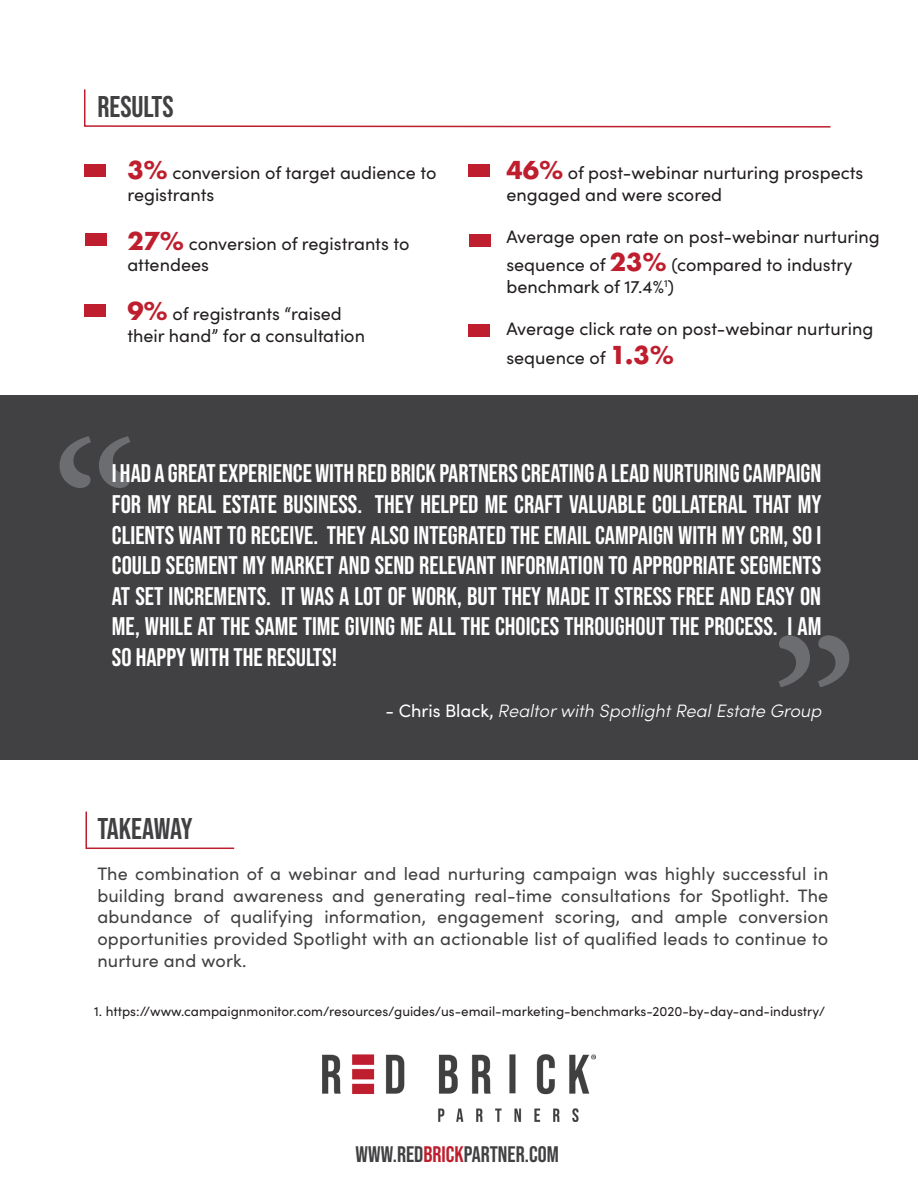
<style>
.page{position:relative;width:918px;height:1188px;background:#fff}
.page>*{position:absolute;margin:0;border:0;box-sizing:border-box;transform-origin:0 0}
.t1{font:225px "Minion Pro";color:#6c6d70}
.t2{font:30px "Bebas Neue";color:#414042}
.t3{font:25.5px/30.6px "Bebas Neue";color:#fff;text-align:justify}
.t4{font:22.5px "Bebas Neue";color:#414042}
.t5{font:18px/21.6px "Sofia Pro";color:#231f20}
.t6{font:18px/21.6px "Sofia Pro";letter-spacing:.01em;color:#414042;text-align:justify}
.t7{font:italic 300 18px "Sofia Pro";color:#fff}
.t8{font:13.5px "Sofia Pro";color:#231f20}
.s1{font-family:"Futura";font-weight:700;font-size:24px;color:#be1e2d}
.s2{font-weight:400;font-style:normal}
.s3{color:#be1e2d}
</style>
<div class="page">
<img style="left:323px;top:1054px;width:272px;height:67px">
<div style="left:0;top:395px;width:918px;height:365px;background:#414042"></div>
<svg style="left:84px;top:89px;width:747px;height:39px"></svg>
<div style="left:85px;top:164px;width:21px;height:13px;background:#be1e2d"></div>
<div style="left:85px;top:234px;width:22px;height:12px;background:#be1e2d"></div>
<div style="left:85px;top:304px;width:21px;height:12px;background:#be1e2d"></div>
<div style="left:469px;top:165px;width:21px;height:12px;background:#be1e2d"></div>
<div style="left:470px;top:234px;width:21px;height:12px;background:#be1e2d"></div>
<div style="left:469px;top:324px;width:21px;height:12px;background:#be1e2d"></div>
<svg style="left:85px;top:811px;width:150px;height:38px"></svg>
<p class="t2" style="left:97px;top:90px;width:78px">RESULTS</p>
<p class="t5" style="left:127px;top:161px;width:311px"><span class="s1">3%</span> conversion of target audience to registrants</p>
<p class="t5" style="left:127px;top:232px;width:284px"><span class="s1">27%</span> conversion of registrants to attendees</p>
<p class="t5" style="left:127px;top:302px;width:239px"><span class="s1">9%</span> of registrants “raised their hand” for a consultation</p>
<p class="t5" style="left:506px;top:161px;width:359px"><span class="s1">46%</span> of post-webinar nurturing prospects engaged and were scored</p>
<p class="t5" style="left:506px;top:221px;width:375px;line-height:28.8px">Average open rate on post-webinar nurturing sequence of <span class="s1">23%</span> (compared to industry</p>
<p class="t5" style="left:506px;top:275px;width:169px">benchmark of 17.4%<sup>1</sup>)</p>
<p class="t5" style="left:506px;top:313px;width:368px;line-height:28.8px">Average click rate on post-webinar nurturing sequence of <span class="s1">1.3%</span></p>
<p class="t1" style="left:50px;top:375px;width:91px">“</p>
<p class="t3" style="left:112px;top:458px;width:711px">I HAD A GREAT EXPERIENCE WITH RED BRICK PARTNERS CREATING A LEAD NURTURING CAMPAIGN FOR MY REAL ESTATE BUSINESS. THEY HELPED ME CRAFT VALUABLE COLLATERAL THAT MY CLIENTS WANT TO RECEIVE. THEY ALSO INTEGRATED THE EMAIL CAMPAIGN WITH MY CRM, SO I COULD SEGMENT MY MARKET AND SEND RELEVANT INFORMATION TO APPROPRIATE SEGMENTS AT SET INCREMENTS. IT WAS A LOT OF WORK, BUT THEY MADE IT STRESS FREE AND EASY ON ME, WHILE AT THE SAME TIME GIVING ME ALL THE CHOICES THROUGHOUT THE PROCESS. I AM SO HAPPY WITH THE RESULTS!</p>
<p class="t1" style="left:859px;top:749px;width:91px;rotate:-180deg">“</p>
<p class="t7" style="left:386px;top:698px;width:438px"><span class="s2">- Chris Black,</span> Realtor with Spotlight Real Estate Group</p>
<p class="t2" style="left:97px;top:811px;width:97px">TAKEAWAY</p>
<p class="t6" style="left:97px;top:862px;width:733px">The combination of a webinar and lead nurturing campaign was highly successful in building brand awareness and generating real-time consultations for Spotlight. The abundance of qualifying information, engagement scoring, and ample conversion opportunities provided Spotlight with an actionable list of qualified leads to continue to nurture and work.</p>
<p class="t8" style="left:94px;top:1001px;width:733px">1. https://www.campaignmonitor.com/resources/guides/us-email-marketing-benchmarks-2020-by-day-and-industry/</p>
<p class="t4" style="left:356px;top:1141px;width:205px">WWW.RED<span class="s3">BRICK</span>PARTNER.COM</p>
</div>
